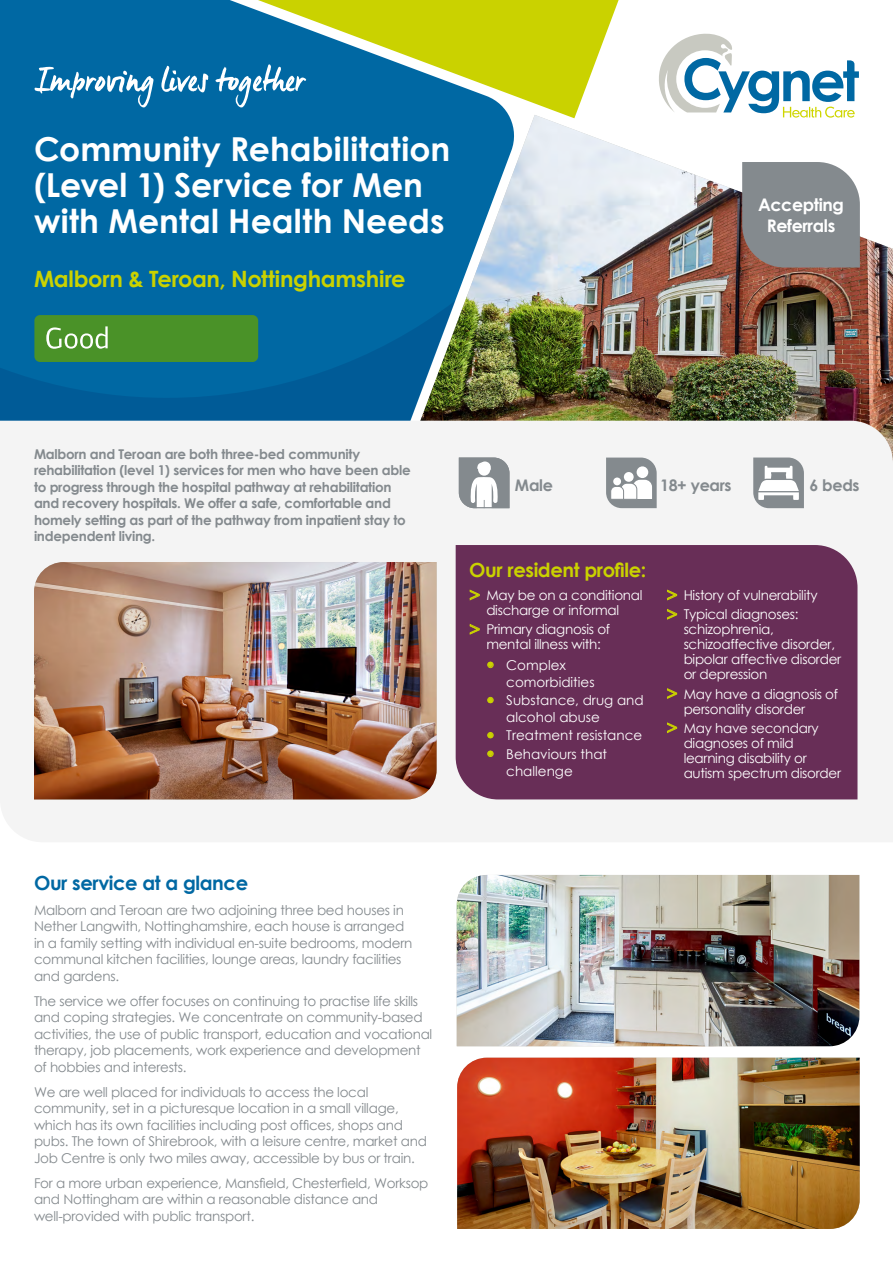
<style>
.page{position:relative;width:893px;height:1263px;background:#fff}
.page>*{position:absolute;margin:0;border:0;box-sizing:border-box;transform-origin:0 0}
.t1{font:700 33px/36px "Century Gothic";letter-spacing:.005em;color:#fff}
.t2{font:700 22.5px "Century Gothic";letter-spacing:-.015em;color:#cad200}
.t3{font:700 19.5px "Century Gothic";letter-spacing:-.02em;color:#cad200}
.t4{font:700 19.5px "Century Gothic";letter-spacing:-.02em;color:#0068a3}
.t5{font:700 17.4px/21px "Century Gothic";letter-spacing:-.02em;color:#fff;text-align:center}
.t6{font:700 16.05px "Century Gothic";letter-spacing:-.02em;color:#848a8e}
.t7{font:13.5px/16.5px "Century Gothic";letter-spacing:-.02em;color:#848a8e}
.t8{font:13.5px/15px "Century Gothic";letter-spacing:-.02em;color:#fff}
.t9{font:700 13.5px/16.5px "Century Gothic";letter-spacing:-.02em;color:#848a8e}
.t10{font:13.5px/16.5px "Century Gothic";color:#fff}
.s1{font-size:18px;color:#cad200}
.s2{font-weight:700;font-size:18px;color:#cad200}
</style>
<div class="page">
<div style="left:0;top:0;width:382px;height:184px;background:#0068a3"></div>
<img style="left:403px;top:118px;width:490px;height:303px">
<svg style="left:0;top:184px;width:456px;height:237px;fill:#0068a3"></svg>
<svg style="left:192px;top:0;width:427px;height:118px"></svg>
<svg style="left:742px;top:162px;width:118px;height:106px"></svg>
<div style="left:0;top:421px;width:893px;height:421px;background:#f4f4f4"></div>
<div style="left:456px;top:545px;width:401px;height:254px;background:#682e57"></div>
<svg style="left:753px;top:457px;width:51px;height:51px"></svg>
<svg style="left:459px;top:457px;width:50px;height:51px"></svg>
<svg style="left:606px;top:458px;width:51px;height:50px"></svg>
<div style="left:613px;top:477px;width:8px;height:8px;background:#fff;border-radius:50%"></div>
<img style="left:34px;top:562px;width:403px;height:237px">
<div style="left:34px;top:315px;width:224px;height:47px;background:#4a9228;border-radius:6px"></div>
<svg style="left:46px;top:326px;width:62px;height:23px"></svg>
<img style="left:457px;top:875px;width:402px;height:171px">
<img style="left:457px;top:1058px;width:403px;height:171px">
<svg style="left:659px;top:33px;width:200px;height:85px"></svg>
<svg style="left:35px;top:67px;width:119px;height:40px"></svg>
<svg style="left:161px;top:66px;width:47px;height:26px"></svg>
<svg style="left:215px;top:64px;width:91px;height:43px"></svg>
<h1 class="t1" style="left:34px;top:129px;width:418px">Community Rehabilitation (Level 1) Service for Men with Mental Health Needs</h1>
<h2 class="t2" style="left:34px;top:261px;width:373px">Malborn &amp; Teroan, Nottinghamshire</h2>
<p class="t5" style="left:758px;top:193px;width:88px">Accepting<br>Referrals</p>
<p class="t9" style="left:34px;top:445px;width:378px">Malborn and Teroan are both three-bed community rehabilitation (level 1) services for men who have been able to progress through the hospital pathway at rehabilitation and recovery hospitals. We offer a safe, comfortable and homely setting as part of the pathway from inpatient stay to independent living.</p>
<h3 class="t4" style="left:34px;top:868px;width:216px">Our service at a glance</h3>
<p class="t7" style="left:34px;top:901px;width:380px">Malborn and Teroan are two adjoining three bed houses in Nether Langwith, Nottinghamshire, each house is arranged in a family setting with individual en-suite bedrooms, modern communal kitchen facilities, lounge areas, laundry facilities and gardens.</p>
<p class="t7" style="left:34px;top:992px;width:400px">The service we offer focuses on continuing to practise life skills and coping strategies. We concentrate on community-based activities, the use of public transport, education and vocational therapy, job placements, work experience and development of hobbies and interests.</p>
<p class="t7" style="left:34px;top:1083px;width:395px">We are well placed for individuals to access the local community, set in a picturesque location in a small village, which has its own facilities including post offices, shops and pubs. The town of Shirebrook, with a leisure centre, market and Job Centre is only two miles away, accessible by bus or train.</p>
<p class="t7" style="left:34px;top:1174px;width:396px">For a more urban experience, Mansfield, Chesterfield, Worksop and Nottingham are within a reasonable distance and well-provided with public transport.</p>
<p class="t6" style="left:515px;top:473px;width:40px">Male</p>
<p class="t6" style="left:660px;top:473px;width:73px">18+ years</p>
<p class="t6" style="left:809px;top:473px;width:52px">6 beds</p>
<h3 class="t3" style="left:469px;top:555px;width:179px">Our resident profile:</h3>
<p class="t8" style="left:469px;top:587px;width:175px;text-align:center"><span class="s1">&gt;</span> May be on a conditional discharge or informal</p>
<p class="t8" style="left:469px;top:622px;width:142px;text-align:center"><span class="s1">&gt;</span> Primary diagnosis of mental illness with:</p>
<p class="t10" style="left:506px;top:657px;width:90px;text-indent:-21px"><span class="s2">•</span> Complex comorbidities</p>
<p class="t10" style="left:506px;top:692px;width:139px;text-indent:-21px"><span class="s2">•</span> Substance, drug and alcohol abuse</p>
<p class="t10" style="left:485px;top:727px;width:159px"><span class="s2">•</span> Treatment resistance</p>
<p class="t10" style="left:506px;top:746px;width:102px;text-indent:-21px"><span class="s2">•</span> Behaviours that challenge</p>
<p class="t8" style="left:667px;top:585px;width:153px;line-height:19.2px"><span class="s1">&gt;</span> History of vulnerability <span class="s1">&gt;</span> Typical diagnoses:</p>
<p class="t8" style="left:684px;top:622px;width:159px">schizophrenia, schizoaffective disorder, bipolar affective disorder or depression</p>
<p class="t8" style="left:684px;top:686px;width:156px;text-indent:-17px"><span class="s1">&gt;</span> May have a diagnosis of personality disorder</p>
<p class="t8" style="left:684px;top:720px;width:159px;text-indent:-17px"><span class="s1">&gt;</span> May have secondary diagnoses of mild learning disability or autism spectrum disorder</p>
</div>
